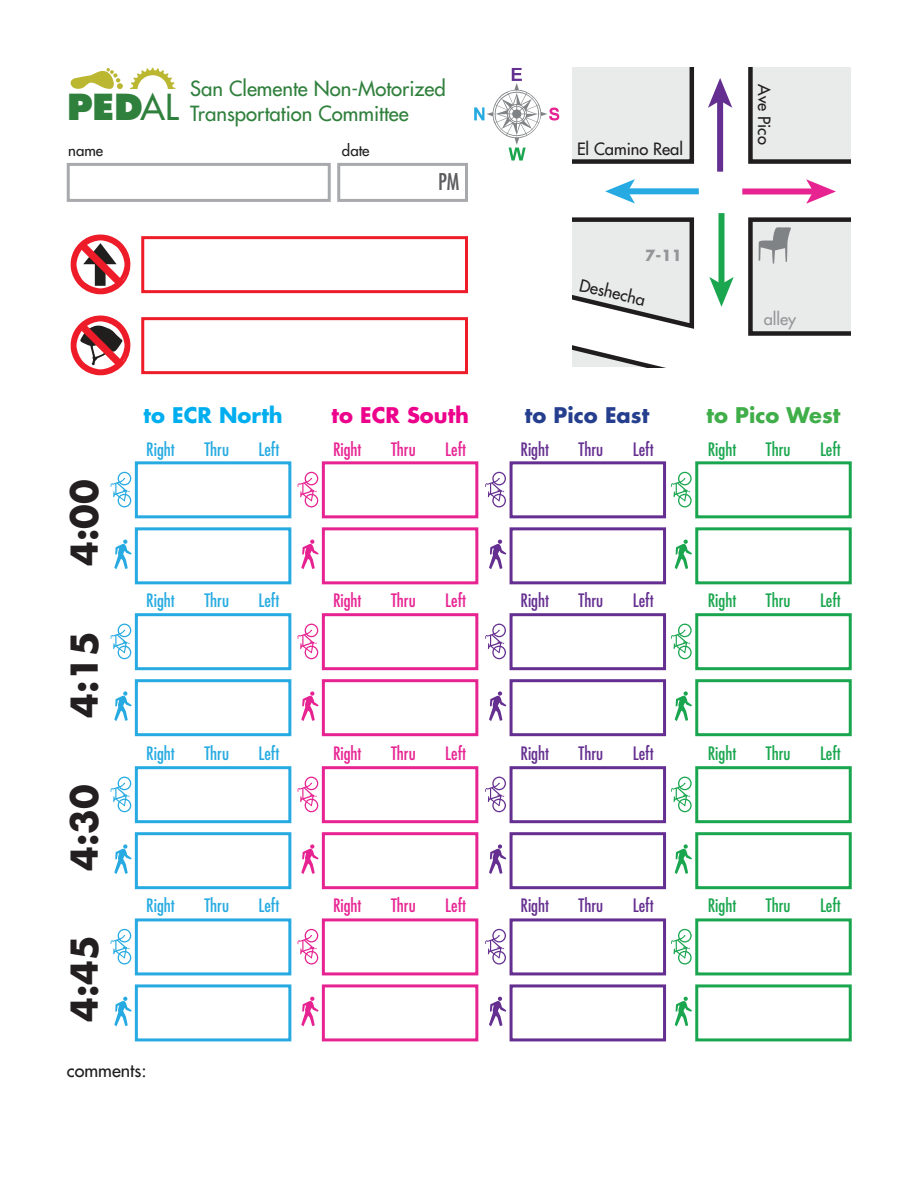
<style>
.page{position:relative;width:918px;height:1188px;background:#fff}
.page>*{position:absolute;margin:0;border:0;box-sizing:border-box;transform-origin:0 0}
.t1{font:700 36px "Futura";color:#231f20}
.t2{font:condensed 22.5px "Futura";color:#5d5d60}
.t3{font:700 21px "Futura";color:#00aeef}
.t4{font:700 21px "Futura";color:#ed028c}
.t5{font:700 21px "Futura";color:#253f8e}
.t6{font:700 21px "Futura";color:#40ae49}
.t7{font:20.4px/24.5px "Futura";color:#30803d}
.t8{font:condensed 18px "Futura";color:#26aae1}
.t9{font:condensed 18px "Futura";color:#e72392}
.t10{font:condensed 18px "Futura";color:#642f90}
.t11{font:condensed 18px "Futura";color:#1aa64f}
.t12{font:18px "Futura";color:#211e1e}
.t13{font:16.5px "Futura";color:#211e1e}
.t14{font:16.5px "Futura";color:#939698}
.t15{font:15px "Futura";color:#211e1e}
.t16{font:700 15px "Futura";color:#939698}
.s1{font-weight:800;font-size:34.95px}
.s2{font-size:34.95px}
</style>
<div class="page">
<div style="left:695px;top:984px;width:157px;height:57px;border:3px solid #1aa64f"></div>
<svg style="left:675px;top:996px;width:17px;height:30px"></svg>
<div style="left:695px;top:918px;width:157px;height:57px;border:3px solid #1aa64f"></div>
<svg style="left:671px;top:929px;width:21px;height:36px"></svg>
<div style="left:510px;top:984px;width:156px;height:57px;border:3px solid #642f90"></div>
<svg style="left:489px;top:996px;width:17px;height:30px"></svg>
<div style="left:510px;top:918px;width:156px;height:57px;border:3px solid #642f90"></div>
<svg style="left:485px;top:929px;width:21px;height:36px"></svg>
<div style="left:322px;top:984px;width:156px;height:57px;border:3px solid #e72392"></div>
<svg style="left:301px;top:996px;width:18px;height:30px"></svg>
<div style="left:322px;top:918px;width:156px;height:57px;border:3px solid #e72392"></div>
<svg style="left:298px;top:929px;width:20px;height:36px"></svg>
<div style="left:135px;top:984px;width:156px;height:57px;border:3px solid #26aae1"></div>
<svg style="left:114px;top:996px;width:18px;height:30px"></svg>
<div style="left:135px;top:918px;width:156px;height:57px;border:3px solid #26aae1"></div>
<svg style="left:111px;top:929px;width:20px;height:36px"></svg>
<div style="left:695px;top:832px;width:157px;height:57px;border:3px solid #1aa64f"></div>
<svg style="left:675px;top:844px;width:17px;height:30px"></svg>
<div style="left:695px;top:766px;width:157px;height:57px;border:3px solid #1aa64f"></div>
<svg style="left:671px;top:777px;width:21px;height:35px"></svg>
<div style="left:510px;top:832px;width:156px;height:57px;border:3px solid #642f90"></div>
<svg style="left:489px;top:844px;width:17px;height:30px"></svg>
<div style="left:510px;top:766px;width:156px;height:57px;border:3px solid #642f90"></div>
<svg style="left:485px;top:777px;width:21px;height:35px"></svg>
<div style="left:322px;top:832px;width:156px;height:57px;border:3px solid #e72392"></div>
<svg style="left:301px;top:844px;width:18px;height:30px"></svg>
<div style="left:322px;top:766px;width:156px;height:57px;border:3px solid #e72392"></div>
<svg style="left:298px;top:777px;width:20px;height:35px"></svg>
<div style="left:135px;top:832px;width:156px;height:57px;border:3px solid #26aae1"></div>
<svg style="left:114px;top:844px;width:18px;height:30px"></svg>
<div style="left:135px;top:766px;width:156px;height:57px;border:3px solid #26aae1"></div>
<svg style="left:111px;top:777px;width:20px;height:35px"></svg>
<div style="left:695px;top:679px;width:157px;height:57px;border:3px solid #1aa64f"></div>
<svg style="left:675px;top:691px;width:17px;height:30px"></svg>
<div style="left:695px;top:613px;width:157px;height:57px;border:3px solid #1aa64f"></div>
<svg style="left:671px;top:624px;width:21px;height:35px"></svg>
<div style="left:510px;top:679px;width:156px;height:57px;border:3px solid #642f90"></div>
<svg style="left:489px;top:691px;width:17px;height:30px"></svg>
<div style="left:510px;top:613px;width:156px;height:57px;border:3px solid #642f90"></div>
<svg style="left:485px;top:624px;width:21px;height:35px"></svg>
<div style="left:322px;top:679px;width:156px;height:57px;border:3px solid #e72392"></div>
<svg style="left:301px;top:691px;width:18px;height:30px"></svg>
<div style="left:322px;top:613px;width:156px;height:57px;border:3px solid #e72392"></div>
<svg style="left:298px;top:624px;width:20px;height:35px"></svg>
<div style="left:135px;top:679px;width:156px;height:57px;border:3px solid #26aae1"></div>
<svg style="left:114px;top:691px;width:18px;height:30px"></svg>
<div style="left:135px;top:613px;width:156px;height:57px;border:3px solid #26aae1"></div>
<svg style="left:111px;top:624px;width:20px;height:35px"></svg>
<div style="left:695px;top:527px;width:157px;height:57px;border:3px solid #1aa64f"></div>
<svg style="left:675px;top:539px;width:17px;height:30px"></svg>
<div style="left:695px;top:461px;width:157px;height:57px;border:3px solid #1aa64f"></div>
<svg style="left:671px;top:472px;width:21px;height:35px"></svg>
<div style="left:510px;top:527px;width:156px;height:57px;border:3px solid #642f90"></div>
<svg style="left:489px;top:539px;width:17px;height:30px"></svg>
<div style="left:510px;top:461px;width:156px;height:57px;border:3px solid #642f90"></div>
<svg style="left:485px;top:472px;width:21px;height:35px"></svg>
<div style="left:322px;top:527px;width:156px;height:57px;border:3px solid #e72392"></div>
<svg style="left:301px;top:539px;width:18px;height:30px"></svg>
<div style="left:322px;top:461px;width:156px;height:57px;border:3px solid #e72392"></div>
<svg style="left:298px;top:472px;width:20px;height:35px"></svg>
<div style="left:135px;top:527px;width:156px;height:57px;border:3px solid #26aae1"></div>
<svg style="left:114px;top:539px;width:18px;height:30px"></svg>
<div style="left:135px;top:461px;width:156px;height:57px;border:3px solid #26aae1"></div>
<svg style="left:111px;top:472px;width:20px;height:35px"></svg>
<div style="left:141px;top:317px;width:327px;height:57px;border:3px solid #ee1b29"></div>
<svg style="left:70px;top:315px;width:61px;height:60px"></svg>
<div style="left:141px;top:236px;width:327px;height:57px;border:3px solid #ee1b29"></div>
<svg style="left:70px;top:234px;width:61px;height:60px"></svg>
<div style="left:337px;top:163px;width:131px;height:39px;border:3px solid #a7a9ac"></div>
<div style="left:67px;top:163px;width:264px;height:39px;border:3px solid #a7a9ac"></div>
<svg style="left:130px;top:68px;width:46px;height:21px"></svg>
<svg style="left:70px;top:68px;width:53px;height:21px"></svg>
<svg style="left:572px;top:68px;width:278px;height:300px"></svg>
<svg style="left:759px;top:227px;width:32px;height:37px"></svg>
<div style="left:717px;top:99px;width:6px;height:73px;background:#642f90"></div>
<svg style="left:708px;top:78px;width:24px;height:30px"></svg>
<div style="left:718px;top:213px;width:6px;height:73px;background:#1aa64f"></div>
<svg style="left:709px;top:277px;width:25px;height:30px"></svg>
<div style="left:626px;top:188px;width:73px;height:6px;background:#26aae1"></div>
<svg style="left:605px;top:179px;width:30px;height:25px"></svg>
<div style="left:742px;top:189px;width:73px;height:6px;background:#e72392"></div>
<svg style="left:806px;top:179px;width:30px;height:25px"></svg>
<svg style="left:474px;top:68px;width:85px;height:93px"></svg>
<p class="t7" style="left:67px;top:76px;width:380px;text-indent:123px">San Clemente Non-Motorized<br><span class="s1">PED</span><span class="s2">AL</span> Transportation Committee</p>
<p class="t15" style="left:68px;top:141px;width:37px">name</p>
<p class="t15" style="left:342px;top:141px;width:29px">date</p>
<p class="t2" style="left:438px;top:168px;width:23px">PM</p>
<p class="t13" style="left:577px;top:138px;width:108px">El Camino Real</p>
<p class="t16" style="left:645px;top:245px;width:38px">7-11</p>
<p class="t13" style="left:582px;top:274px;width:69px;rotate:13deg">Deshecha</p>
<p class="t13" style="left:775px;top:84px;width:61px;rotate:90deg">Ave Pico</p>
<p class="t14" style="left:764px;top:308px;width:34px">alley</p>
<p class="t3" style="left:144px;top:400px;width:141px">to ECR North</p>
<p class="t4" style="left:331px;top:400px;width:139px">to ECR South</p>
<p class="t5" style="left:525px;top:400px;width:126px">to Pico East</p>
<p class="t6" style="left:706px;top:400px;width:135px">to Pico West</p>
<p class="t1" style="left:59px;top:566px;width:88px;rotate:-90deg">4:00</p>
<p class="t1" style="left:59px;top:718px;width:88px;rotate:-90deg">4:15</p>
<p class="t1" style="left:59px;top:871px;width:88px;rotate:-90deg">4:30</p>
<p class="t1" style="left:59px;top:1022px;width:88px;rotate:-90deg">4:45</p>
<p class="t8" style="left:146px;top:438px;width:30px">Right</p>
<p class="t8" style="left:204px;top:438px;width:26px">Thru</p>
<p class="t8" style="left:259px;top:438px;width:22px">Left</p>
<p class="t9" style="left:333px;top:438px;width:30px">Right</p>
<p class="t9" style="left:391px;top:438px;width:26px">Thru</p>
<p class="t9" style="left:445px;top:438px;width:22px">Left</p>
<p class="t10" style="left:521px;top:438px;width:30px">Right</p>
<p class="t10" style="left:579px;top:438px;width:26px">Thru</p>
<p class="t10" style="left:633px;top:438px;width:22px">Left</p>
<p class="t11" style="left:708px;top:438px;width:30px">Right</p>
<p class="t11" style="left:766px;top:438px;width:26px">Thru</p>
<p class="t11" style="left:820px;top:438px;width:22px">Left</p>
<p class="t8" style="left:146px;top:589px;width:30px">Right</p>
<p class="t8" style="left:204px;top:589px;width:26px">Thru</p>
<p class="t8" style="left:259px;top:589px;width:22px">Left</p>
<p class="t9" style="left:333px;top:589px;width:30px">Right</p>
<p class="t9" style="left:391px;top:589px;width:26px">Thru</p>
<p class="t9" style="left:445px;top:589px;width:22px">Left</p>
<p class="t10" style="left:521px;top:589px;width:30px">Right</p>
<p class="t10" style="left:579px;top:589px;width:26px">Thru</p>
<p class="t10" style="left:633px;top:589px;width:22px">Left</p>
<p class="t11" style="left:708px;top:589px;width:30px">Right</p>
<p class="t11" style="left:766px;top:589px;width:26px">Thru</p>
<p class="t11" style="left:820px;top:589px;width:22px">Left</p>
<p class="t8" style="left:146px;top:742px;width:30px">Right</p>
<p class="t8" style="left:204px;top:742px;width:26px">Thru</p>
<p class="t8" style="left:259px;top:742px;width:22px">Left</p>
<p class="t9" style="left:333px;top:742px;width:30px">Right</p>
<p class="t9" style="left:391px;top:742px;width:26px">Thru</p>
<p class="t9" style="left:445px;top:742px;width:22px">Left</p>
<p class="t10" style="left:521px;top:742px;width:30px">Right</p>
<p class="t10" style="left:579px;top:742px;width:26px">Thru</p>
<p class="t10" style="left:633px;top:742px;width:22px">Left</p>
<p class="t11" style="left:708px;top:742px;width:30px">Right</p>
<p class="t11" style="left:766px;top:742px;width:26px">Thru</p>
<p class="t11" style="left:820px;top:742px;width:22px">Left</p>
<p class="t8" style="left:146px;top:894px;width:30px">Right</p>
<p class="t8" style="left:204px;top:894px;width:26px">Thru</p>
<p class="t8" style="left:259px;top:894px;width:22px">Left</p>
<p class="t9" style="left:333px;top:894px;width:30px">Right</p>
<p class="t9" style="left:391px;top:894px;width:26px">Thru</p>
<p class="t9" style="left:445px;top:894px;width:22px">Left</p>
<p class="t10" style="left:521px;top:894px;width:30px">Right</p>
<p class="t10" style="left:579px;top:894px;width:26px">Thru</p>
<p class="t10" style="left:633px;top:894px;width:22px">Left</p>
<p class="t11" style="left:708px;top:894px;width:30px">Right</p>
<p class="t11" style="left:766px;top:894px;width:26px">Thru</p>
<p class="t11" style="left:820px;top:894px;width:22px">Left</p>
<p class="t12" style="left:67px;top:1058px;width:81px">comments:</p>
</div>
